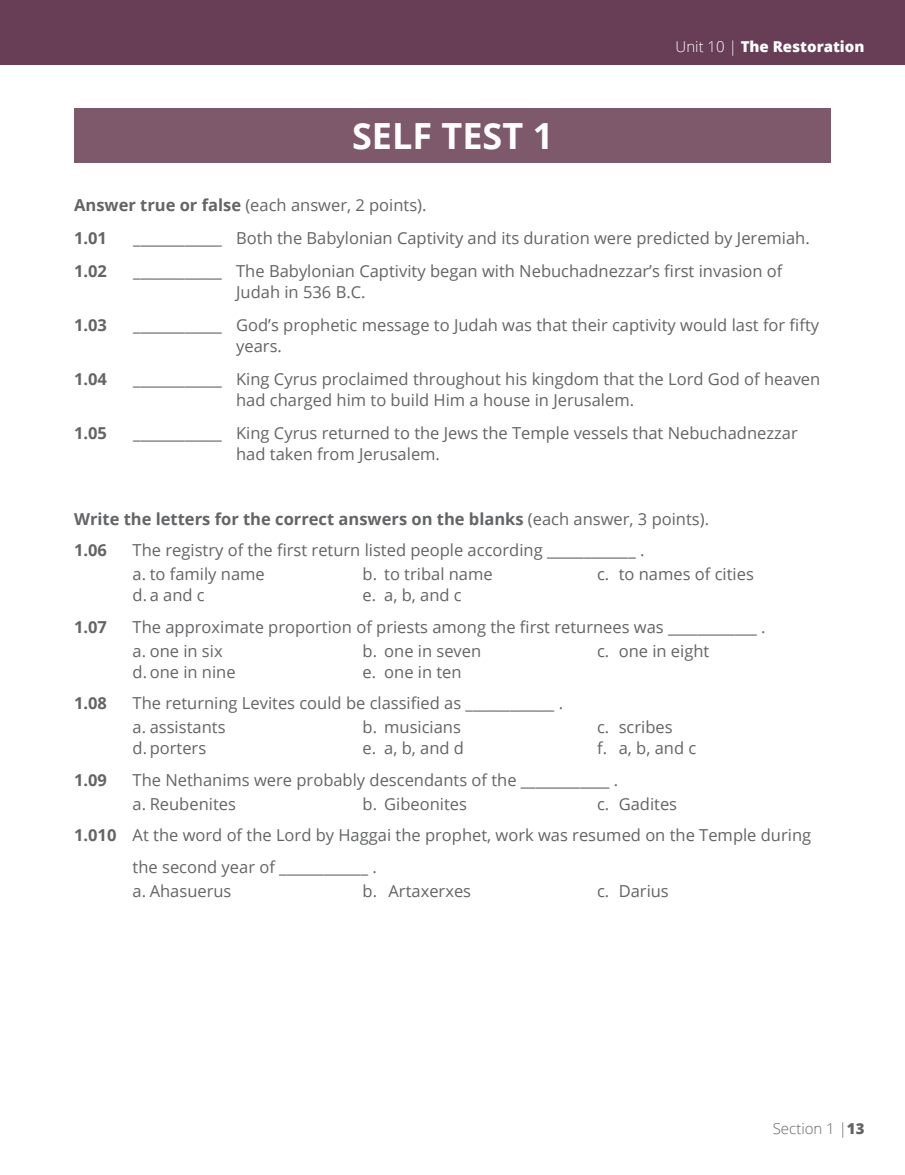
<style>
.page{position:relative;width:905px;height:1175px;background:#fff}
.page>*{position:absolute;margin:0;border:0;box-sizing:border-box;transform-origin:0 0}
.t1{font:700 36px "Open Sans";color:#fff}
.t2{font:16.5px/21px "Open Sans";color:#636466}
.t3{font:700 16.5px/33px "Open Sans";color:#636466}
.t4{font:800 15px "Open Sans";color:#fff}
.t5{font:300 15px "Open Sans";color:#636466}
.s1{font-weight:300}
.s2{font-weight:400}
.s3{font-weight:700}
.s4{font-weight:800}
</style>
<div class="page">
<div style="left:0;top:0;width:904px;height:65px;background:#683d56"></div>
<div style="left:74px;top:108px;width:756px;height:54px;background:#7e596c"></div>
<h1 class="t1" style="left:352px;top:111px;width:203px">SELF TEST 1</h1>
<p class="t4" style="left:675px;top:35px;width:190px"><span class="s1">Unit 10 |</span> The Restoration</p>
<p class="t3" style="left:74px;top:188px;width:354px">Answer true or false <span class="s2">(each answer, 2 points).<br></span>1.01</p>
<p class="t2" style="left:133px;top:227px;width:678px">____________ Both the Babylonian Captivity and its duration were predicted by Jeremiah.</p>
<p class="t3" style="left:74px;top:254px;width:34px">1.02</p>
<p class="t2" style="left:236px;top:260px;width:548px;text-indent:-103px">____________ The Babylonian Captivity began with Nebuchadnezzar’s first invasion of<br>Judah in 536 B.C.</p>
<p class="t3" style="left:74px;top:308px;width:34px">1.03</p>
<p class="t2" style="left:236px;top:314px;width:584px;text-indent:-103px">____________ God’s prophetic message to Judah was that their captivity would last for fifty years.</p>
<p class="t3" style="left:74px;top:362px;width:34px">1.04</p>
<p class="t2" style="left:236px;top:368px;width:585px;text-indent:-103px">____________ King Cyrus proclaimed throughout his kingdom that the Lord God of heaven had charged him to build Him a house in Jerusalem.</p>
<p class="t3" style="left:74px;top:416px;width:34px">1.05</p>
<p class="t2" style="left:236px;top:422px;width:563px;text-indent:-103px">____________ King Cyrus returned to the Jews the Temple vessels that Nebuchadnezzar had taken from Jerusalem.</p>
<p class="t3" style="left:74px;top:502px;width:636px;line-height:31.5px">Write the letters for the correct answers on the blanks <span class="s2">(each answer, 3 points).<br></span>1.06</p>
<p class="t2" style="left:133px;top:538px;width:513px;line-height:24px">The registry of the first return listed people according ____________ . a. to family name</p>
<p class="t2" style="left:362px;top:563px;width:132px">b. to tribal name</p>
<p class="t2" style="left:597px;top:563px;width:158px">c. to names of cities</p>
<p class="t2" style="left:133px;top:584px;width:74px">d. a and c</p>
<p class="t2" style="left:362px;top:584px;width:101px">e. a, b, and c</p>
<p class="t3" style="left:74px;top:610px;width:34px">1.07</p>
<p class="t2" style="left:133px;top:614px;width:634px;line-height:24px">The approximate proportion of priests among the first returnees was ____________ . a. one in six</p>
<p class="t2" style="left:362px;top:640px;width:120px">b. one in seven</p>
<p class="t2" style="left:597px;top:640px;width:114px">c. one in eight</p>
<p class="t2" style="left:133px;top:661px;width:105px">d. one in nine</p>
<p class="t2" style="left:362px;top:661px;width:101px">e. one in ten</p>
<p class="t3" style="left:74px;top:686px;width:34px">1.08</p>
<p class="t2" style="left:133px;top:691px;width:432px;line-height:24px">The returning Levites could be classified as ____________ . a. assistants</p>
<p class="t2" style="left:362px;top:716px;width:100px">b. musicians</p>
<p class="t2" style="left:597px;top:716px;width:77px">c. scribes</p>
<p class="t2" style="left:133px;top:737px;width:75px">d. porters</p>
<p class="t2" style="left:362px;top:737px;width:103px">e. a, b, and d</p>
<p class="t2" style="left:597px;top:737px;width:101px">f. a, b, and c</p>
<p class="t3" style="left:74px;top:763px;width:34px">1.09</p>
<p class="t2" style="left:133px;top:767px;width:487px;line-height:24px">The Nethanims were probably descendants of the ____________ . a. Reubenites</p>
<p class="t2" style="left:362px;top:793px;width:106px">b. Gibeonites</p>
<p class="t2" style="left:597px;top:793px;width:82px">c. Gadites</p>
<p class="t2" style="left:74px;top:824px;width:738px"><span class="s3">1.010</span> At the word of the Lord by Haggai the prophet, work was resumed on the Temple during</p>
<p class="t2" style="left:133px;top:856px;width:245px">the second year of ____________ .</p>
<p class="t2" style="left:133px;top:880px;width:100px">a. Ahasuerus</p>
<p class="t2" style="left:362px;top:880px;width:110px">b. Artaxerxes</p>
<p class="t2" style="left:597px;top:880px;width:73px">c. Darius</p>
<p class="t5" style="left:772px;top:1118px;width:93px">Section 1 |<span class="s4">13</span></p>
</div>
